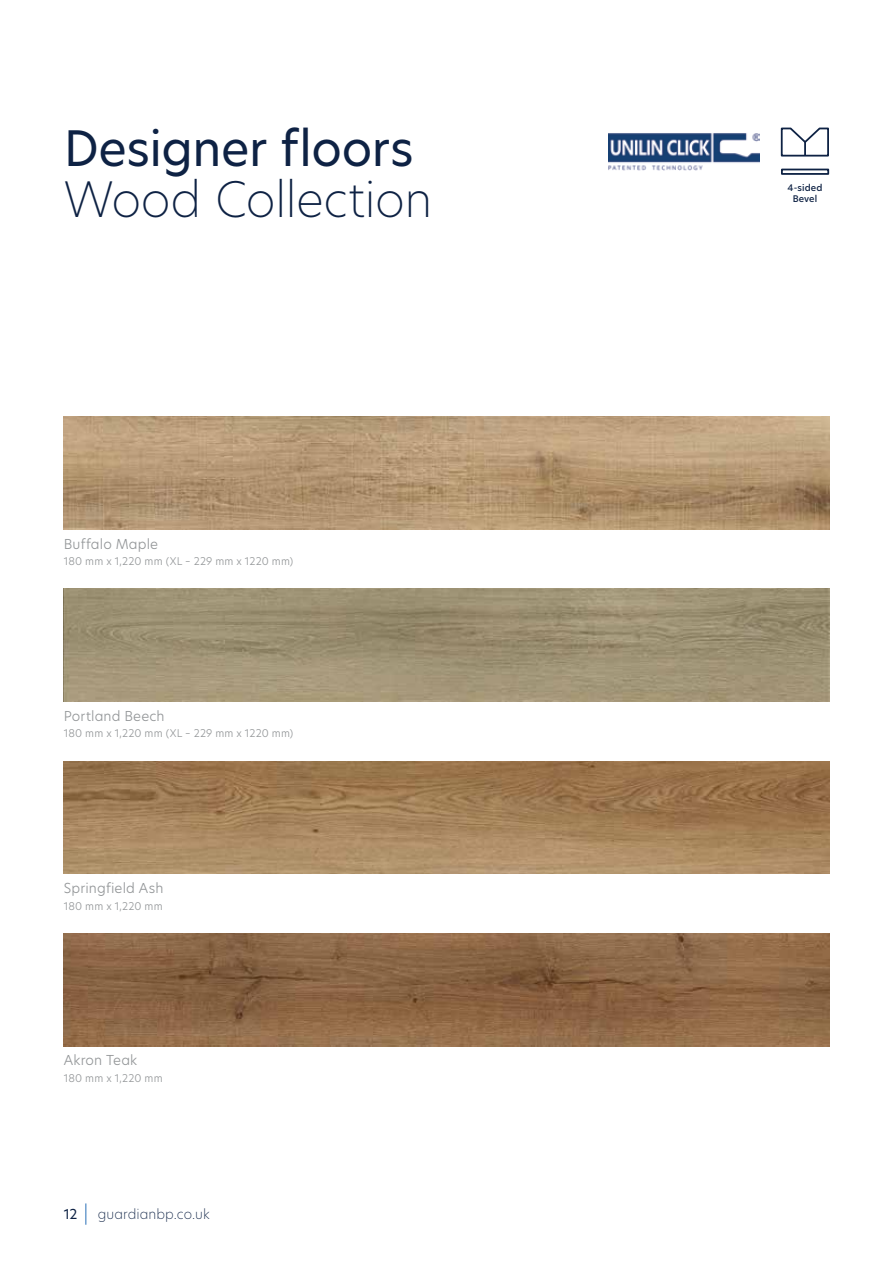
<style>
.page{position:relative;width:893px;height:1263px;background:#fff}
.page>*{position:absolute;margin:0;border:0;box-sizing:border-box;transform-origin:0 0}
.t1{font:48px "Hero New";letter-spacing:-.01em;color:#0e2244}
.t2{font:200 48px "Hero New";letter-spacing:-.01em;color:#0e2244}
.t3{font:300 13.5px "Hero New";letter-spacing:.01em;color:#929597}
.t4{font:200 13.5px "Hero New";letter-spacing:.005em;color:#0e2244}
.t5{font:13.5px "Hero New";color:#0e2244}
.t6{font:300 10.5px "Hero New";letter-spacing:.02em;color:#929597}
.t7{font:500 9px/10.8px "Hero New";letter-spacing:.015em;color:#0e2244;text-align:center}
</style>
<div class="page">
<hr style="left:85px;top:1203px;width:2px;height:22px;background:#709fcf">
<img style="left:64px;top:933px;width:765px;height:113px">
<img style="left:64px;top:589px;width:765px;height:113px">
<img style="left:64px;top:761px;width:765px;height:113px">
<img style="left:64px;top:417px;width:765px;height:112px">
<div style="left:781px;top:169px;width:48px;height:6px;border:2px solid #0e2244"></div>
<svg style="left:780px;top:127px;width:49px;height:30px"></svg>
<img style="left:608px;top:133px;width:152px;height:37px">
<h1 class="t1" style="left:64px;top:116px;width:351px">Designer floors</h1>
<h1 class="t2" style="left:64px;top:167px;width:370px">Wood Collection</h1>
<p class="t3" style="left:64px;top:534px;width:96px">Buffalo Maple</p>
<p class="t6" style="left:64px;top:554px;width:231px">180 mm x 1,220 mm (XL – 229 mm x 1220 mm)</p>
<p class="t3" style="left:64px;top:707px;width:102px">Portland Beech</p>
<p class="t6" style="left:64px;top:726px;width:231px">180 mm x 1,220 mm (XL – 229 mm x 1220 mm)</p>
<p class="t3" style="left:64px;top:879px;width:101px">Springfield Ash</p>
<p class="t6" style="left:64px;top:899px;width:100px">180 mm x 1,220 mm</p>
<p class="t3" style="left:64px;top:1051px;width:75px">Akron Teak</p>
<p class="t6" style="left:64px;top:1071px;width:100px">180 mm x 1,220 mm</p>
<p class="t5" style="left:64px;top:1205px;width:15px">12</p>
<p class="t4" style="left:98px;top:1205px;width:113px">guardianbp.co.uk</p>
<p class="t7" style="left:788px;top:182px;width:36px">4-sided<br>Bevel</p>
</div>
